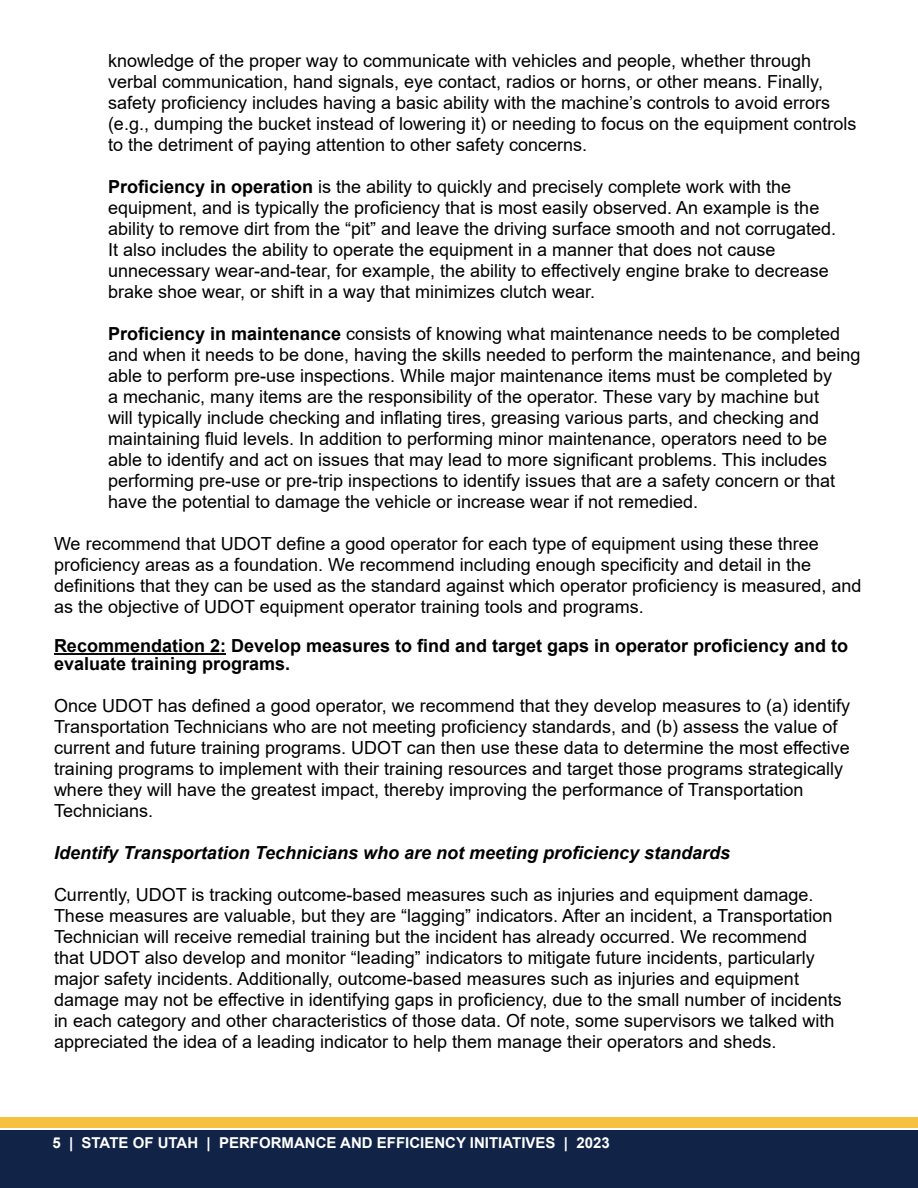
<style>
.page{position:relative;width:918px;height:1188px;background:#fff}
.page>*{position:absolute;margin:0;border:0;box-sizing:border-box;transform-origin:0 0}
.t1{font:18px/21px "Arial";color:#000}
.t2{font:700 18px/18px "Arial";color:#000}
.t3{font:italic 700 18px "Arial";color:#000}
.t4{font:700 15px "Arial";color:#fff}
.s1{font-weight:700}
</style>
<div class="page">
<div style="left:0;top:1117px;width:918px;height:54px;background:#f6c13e"></div>
<div style="left:0;top:1128px;width:918px;height:54px;background:linear-gradient(to right,#112347,#112347)"></div>
<div style="left:0;top:1131px;width:918px;height:57px;background:#112347"></div>
<hr style="left:54px;top:653px;width:172px;height:2px;background:#000">
<p class="t1" style="left:108px;top:50px;width:750px">knowledge of the proper way to communicate with vehicles and people, whether through verbal communication, hand signals, eye contact, radios or horns, or other means. Finally, safety proficiency includes having a basic ability with the machine’s controls to avoid errors (e.g., dumping the bucket instead of lowering it) or needing to focus on the equipment controls to the detriment of paying attention to other safety concerns.</p>
<p class="t1" style="left:108px;top:176px;width:730px"><span class="s1">Proficiency in operation</span> is the ability to quickly and precisely complete work with the equipment, and is typically the proficiency that is most easily observed. An example is the ability to remove dirt from the “pit” and leave the driving surface smooth and not corrugated.<br>It also includes the ability to operate the equipment in a manner that does not cause unnecessary wear-and-tear, for example, the ability to effectively engine brake to decrease brake shoe wear, or shift in a way that minimizes clutch wear.</p>
<p class="t1" style="left:108px;top:323px;width:754px"><span class="s1">Proficiency in maintenance</span> consists of knowing what maintenance needs to be completed and when it needs to be done, having the skills needed to perform the maintenance, and being able to perform pre-use inspections. While major maintenance items must be completed by<br>a mechanic, many items are the responsibility of the operator. These vary by machine but<br>will typically include checking and inflating tires, greasing various parts, and checking and maintaining fluid levels. In addition to performing minor maintenance, operators need to be able to identify and act on issues that may lead to more significant problems. This includes performing pre-use or pre-trip inspections to identify issues that are a safety concern or that have the potential to damage the vehicle or increase wear if not remedied.</p>
<p class="t1" style="left:54px;top:533px;width:809px">We recommend that UDOT define a good operator for each type of equipment using these three proficiency areas as a foundation. We recommend including enough specificity and detail in the definitions that they can be used as the standard against which operator proficiency is measured, and as the objective of UDOT equipment operator training tools and programs.</p>
<p class="t2" style="left:54px;top:637px;width:796px">Recommendation 2: Develop measures to find and target gaps in operator proficiency and to evaluate training programs.</p>
<p class="t1" style="left:54px;top:695px;width:798px">Once UDOT has defined a good operator, we recommend that they develop measures to (a) identify Transportation Technicians who are not meeting proficiency standards, and (b) assess the value of current and future training programs. UDOT can then use these data to determine the most effective training programs to implement with their training resources and target those programs strategically where they will have the greatest impact, thereby improving the performance of Transportation Technicians.</p>
<p class="t3" style="left:54px;top:841px;width:678px">Identify Transportation Technicians who are not meeting proficiency standards</p>
<p class="t1" style="left:54px;top:884px;width:789px">Currently, UDOT is tracking outcome-based measures such as injuries and equipment damage.<br>These measures are valuable, but they are “lagging” indicators. After an incident, a Transportation Technician will receive remedial training but the incident has already occurred. We recommend<br>that UDOT also develop and monitor “leading” indicators to mitigate future incidents, particularly major safety incidents. Additionally, outcome-based measures such as injuries and equipment damage may not be effective in identifying gaps in proficiency, due to the small number of incidents in each category and other characteristics of those data. Of note, some supervisors we talked with appreciated the idea of a leading indicator to help them manage their operators and sheds.</p>
<p class="t4" style="left:52px;top:1132px;width:559px">5 | STATE OF UTAH | PERFORMANCE AND EFFICIENCY INITIATIVES | 2023</p>
</div>
